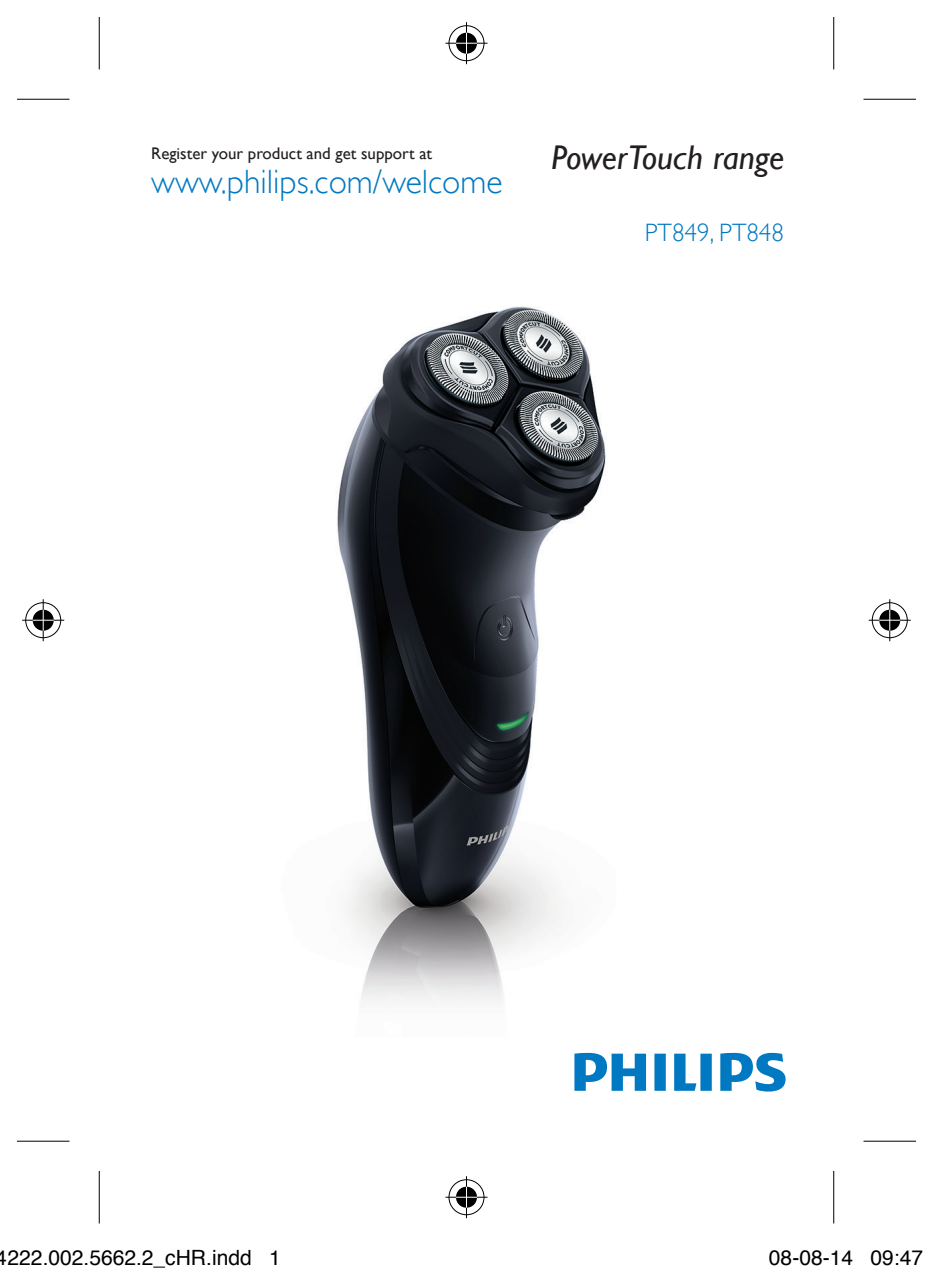
<style>
.page{position:relative;width:933px;height:1276px;background:#fff}
.page>*{position:absolute;margin:0;border:0;box-sizing:border-box;transform-origin:0 0}
.t1{font:italic 34.3px "Gill Sans Alt One WGL";color:#231f20}
.t2{font:33.6px "Gill Sans Alt One WGL Light";color:#0079c2}
.t3{font:25.2px "Gill Sans Alt One WGL Light";color:#0079c2}
.t4{font:21px "Helvetica";color:#000}
.t5{font:16.8px "Gill Sans Alt One WGL";color:#231f20}
</style>
<div class="page">
<img style="left:337px;top:306px;width:269px;height:697px">
<svg style="left:574px;top:1053px;width:211px;height:38px"></svg>
<svg style="left:17px;top:98px;width:52px;height:1px"></svg>
<svg style="left:863px;top:98px;width:53px;height:1px"></svg>
<svg style="left:98px;top:17px;width:1px;height:52px"></svg>
<svg style="left:98px;top:1171px;width:1px;height:52px"></svg>
<svg style="left:834px;top:17px;width:1px;height:52px"></svg>
<svg style="left:834px;top:1171px;width:1px;height:52px"></svg>
<hr style="left:17px;top:99px;width:52px;height:1px;background:#000">
<hr style="left:863px;top:99px;width:53px;height:1px;background:#000">
<hr style="left:17px;top:1140px;width:52px;height:2px;background:#000">
<hr style="left:863px;top:1140px;width:53px;height:2px;background:#000">
<hr style="left:99px;top:17px;width:1px;height:52px;background:#000">
<hr style="left:99px;top:1171px;width:1px;height:52px;background:#000">
<hr style="left:833px;top:17px;width:1px;height:52px;background:#000">
<hr style="left:833px;top:1171px;width:1px;height:52px;background:#000">
<div style="left:447px;top:24px;width:39px;height:39px;border:4px solid #fff;border-radius:50%"></div>
<svg style="left:445px;top:41px;width:42px;height:4px"></svg>
<hr style="left:464px;top:22px;width:4px;height:42px;background:#fff">
<div style="left:454px;top:31px;width:25px;height:25px;border:4px solid #fff;border-radius:50%"></div>
<div style="left:448px;top:25px;width:36px;height:36px;border:1px solid #000;border-radius:50%"></div>
<hr style="left:445px;top:43px;width:42px;height:1px;background:#000">
<hr style="left:466px;top:22px;width:1px;height:42px;background:#000">
<svg style="left:456px;top:33px;width:21px;height:21px"></svg>
<div style="left:447px;top:1177px;width:39px;height:40px;border:4px solid #fff;border-radius:50%"></div>
<hr style="left:445px;top:1195px;width:42px;height:4px;background:#fff">
<hr style="left:464px;top:1176px;width:4px;height:42px;background:#fff">
<div style="left:454px;top:1184px;width:25px;height:26px;border:4px solid #fff;border-radius:50%"></div>
<div style="left:448px;top:1179px;width:36px;height:36px;border:1px solid #000;border-radius:50%"></div>
<hr style="left:445px;top:1196px;width:42px;height:2px;background:#000">
<hr style="left:466px;top:1176px;width:1px;height:42px;background:#000">
<div style="left:456px;top:1186px;width:21px;height:21px;background:#000;border-radius:50%"></div>
<hr style="left:456px;top:1196px;width:21px;height:2px;background:#fff">
<svg style="left:466px;top:1186px;width:1px;height:21px"></svg>
<div style="left:24px;top:600px;width:39px;height:40px;border:4px solid #fff;border-radius:50%"></div>
<hr style="left:22px;top:618px;width:42px;height:4px;background:#fff">
<svg style="left:41px;top:599px;width:4px;height:42px"></svg>
<div style="left:31px;top:607px;width:25px;height:26px;border:4px solid #fff;border-radius:50%"></div>
<div style="left:25px;top:602px;width:36px;height:36px;border:1px solid #000;border-radius:50%"></div>
<hr style="left:22px;top:619px;width:42px;height:2px;background:#000">
<hr style="left:43px;top:599px;width:1px;height:42px;background:#000">
<div style="left:33px;top:610px;width:21px;height:21px;background:#000;border-radius:50%"></div>
<hr style="left:33px;top:619px;width:21px;height:2px;background:#fff">
<svg style="left:43px;top:610px;width:1px;height:21px"></svg>
<div style="left:870px;top:600px;width:39px;height:40px;border:4px solid #fff;border-radius:50%"></div>
<hr style="left:868px;top:618px;width:42px;height:4px;background:#fff">
<svg style="left:887px;top:599px;width:5px;height:42px"></svg>
<div style="left:877px;top:607px;width:25px;height:26px;border:4px solid #fff;border-radius:50%"></div>
<div style="left:871px;top:602px;width:36px;height:36px;border:1px solid #000;border-radius:50%"></div>
<hr style="left:868px;top:619px;width:42px;height:2px;background:#000">
<hr style="left:889px;top:599px;width:1px;height:42px;background:#000">
<div style="left:879px;top:610px;width:21px;height:21px;background:#000;border-radius:50%"></div>
<hr style="left:879px;top:619px;width:21px;height:2px;background:#fff">
<svg style="left:889px;top:610px;width:1px;height:21px"></svg>
<p class="t5" style="left:151px;top:142px;width:282px">Register your product and get support at</p>
<h2 class="t2" style="left:151px;top:159px;width:353px">www.philips.com/welcome</h2>
<h1 class="t1" style="left:551px;top:133px;width:234px">PowerTouch range</h1>
<p class="t3" style="left:645px;top:216px;width:141px">PT849, PT848</p>
<p class="t4" style="left:-4px;top:1242px;width:286px">4222.002.5662.2_cHR.indd 1</p>
<p class="t4" style="left:769px;top:1242px;width:156px">08-08-14 09:47</p>
</div>
